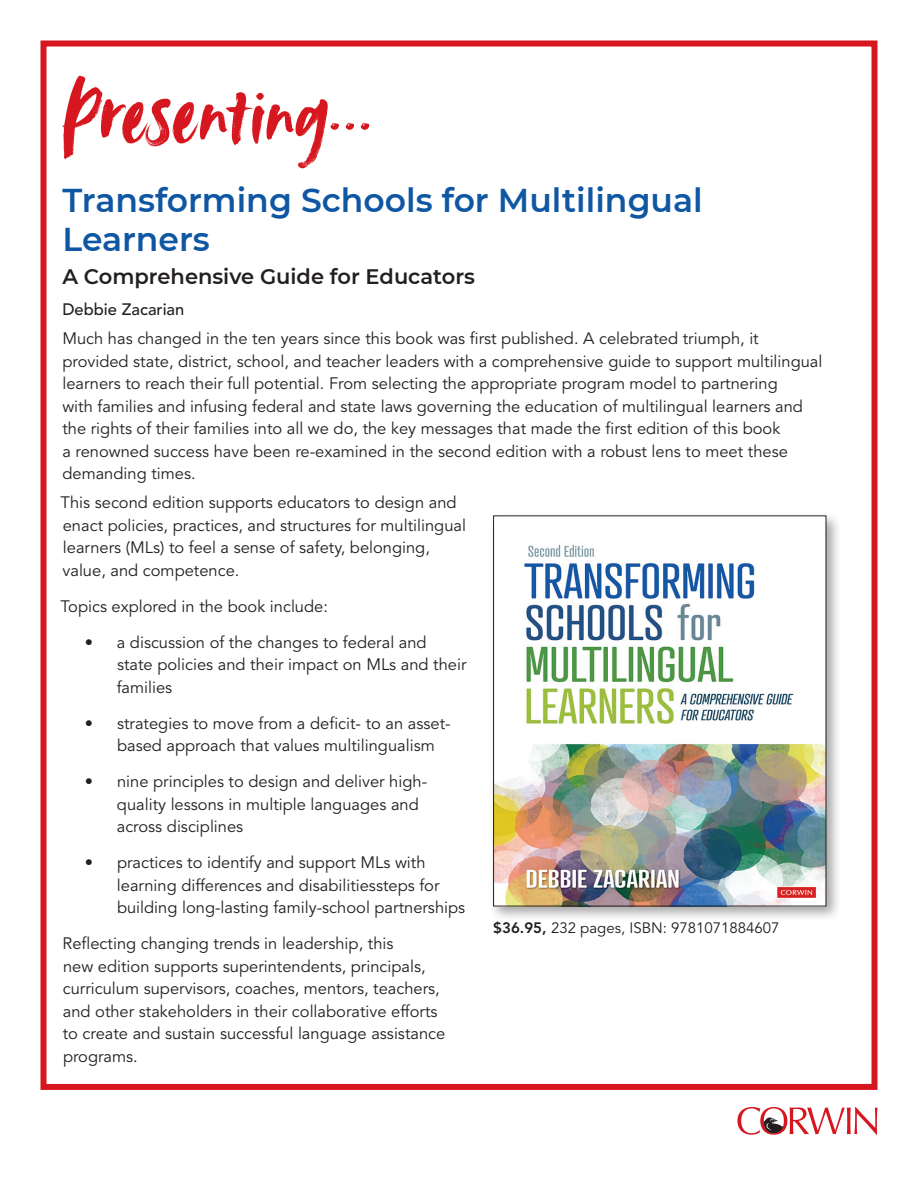
<style>
.page{position:relative;width:918px;height:1188px;background:#fff}
.page>*{position:absolute;margin:0;border:0;box-sizing:border-box;transform-origin:0 0}
.t1{font:90.6px "Avallon Alt";letter-spacing:.005em;color:#d7171f}
.Book_Title{font:600 33px/39px "Montserrat";color:#1057a3}
.Subtitle{font:600 21px "Montserrat";color:#231f20}
.Body_Text{font:16.5px/22.5px "Avenir LT Std";color:#231f20}
.Authors{font:500 16.5px "Avenir LT Std";color:#231f20}
.Price_Line{font:15px "Avenir LT Std";color:#231f20}
.s1{font-weight:800}
</style>
<div class="page">
<div style="left:40px;top:40px;width:838px;height:1050px;border:6px solid #d7171f"></div>
<div style="left:489px;top:511px;width:353px;height:411px;background:#231f20;opacity:.4"></div>
<img style="left:495px;top:518px;width:329px;height:386px">
<div style="left:493px;top:516px;width:333px;height:390px;border:1px solid #231f20"></div>
<svg style="left:737px;top:1107px;width:141px;height:28px"></svg>
<p class="t1" style="left:62px;top:52px;width:314px">Presenting...</p>
<p class="Book_Title" style="left:62px;top:179px;width:642px">Transforming Schools for Multilingual<br>Learners</p>
<p class="Subtitle" style="left:62px;top:262px;width:414px">A Comprehensive Guide for Educators</p>
<p class="Authors" style="left:62px;top:300px;width:123px">Debbie Zacarian</p>
<p class="Body_Text" style="left:62px;top:328px;width:762px">Much has changed in the ten years since this book was first published. A celebrated triumph, it provided state, district, school, and teacher leaders with a comprehensive guide to support multilingual learners to reach their full potential. From selecting the appropriate program model to partnering<br>with families and infusing federal and state laws governing the education of multilingual learners and the rights of their families into all we do, the key messages that made the first edition of this book<br>a renowned success have been re-examined in the second edition with a robust lens to meet these demanding times.</p>
<p class="Body_Text" style="left:61px;top:492px;width:407px">This second edition supports educators to design and enact policies, practices, and structures for multilingual learners (MLs) to feel a sense of safety, belonging, value, and competence.</p>
<p class="Body_Text" style="left:61px;top:595px;width:269px">Topics explored in the book include:</p>
<p class="Body_Text" style="left:117px;top:631px;width:351px;text-indent:-32px">• a discussion of the changes to federal and<br>state policies and their impact on MLs and their families</p>
<p class="Body_Text" style="left:117px;top:712px;width:335px;text-indent:-32px">• strategies to move from a deficit- to an asset&shy;based approach that values multilingualism</p>
<p class="Body_Text" style="left:117px;top:771px;width:312px;text-indent:-32px">• nine principles to design and deliver high&shy;quality lessons in multiple languages and across disciplines</p>
<p class="Body_Text" style="left:117px;top:852px;width:350px;text-indent:-32px">• practices to identify and support MLs with learning differences and disabilitiessteps for building long-lasting family-school partnerships</p>
<p class="Body_Text" style="left:63px;top:933px;width:384px">Reflecting changing trends in leadership, this<br>new edition supports superintendents, principals, curriculum supervisors, coaches, mentors, teachers, and other stakeholders in their collaborative efforts to create and sustain successful language assistance programs.</p>
<p class="Price_Line" style="left:493px;top:919px;width:288px"><span class="s1">$36.95,</span> 232 pages, ISBN: 9781071884607</p>
</div>
